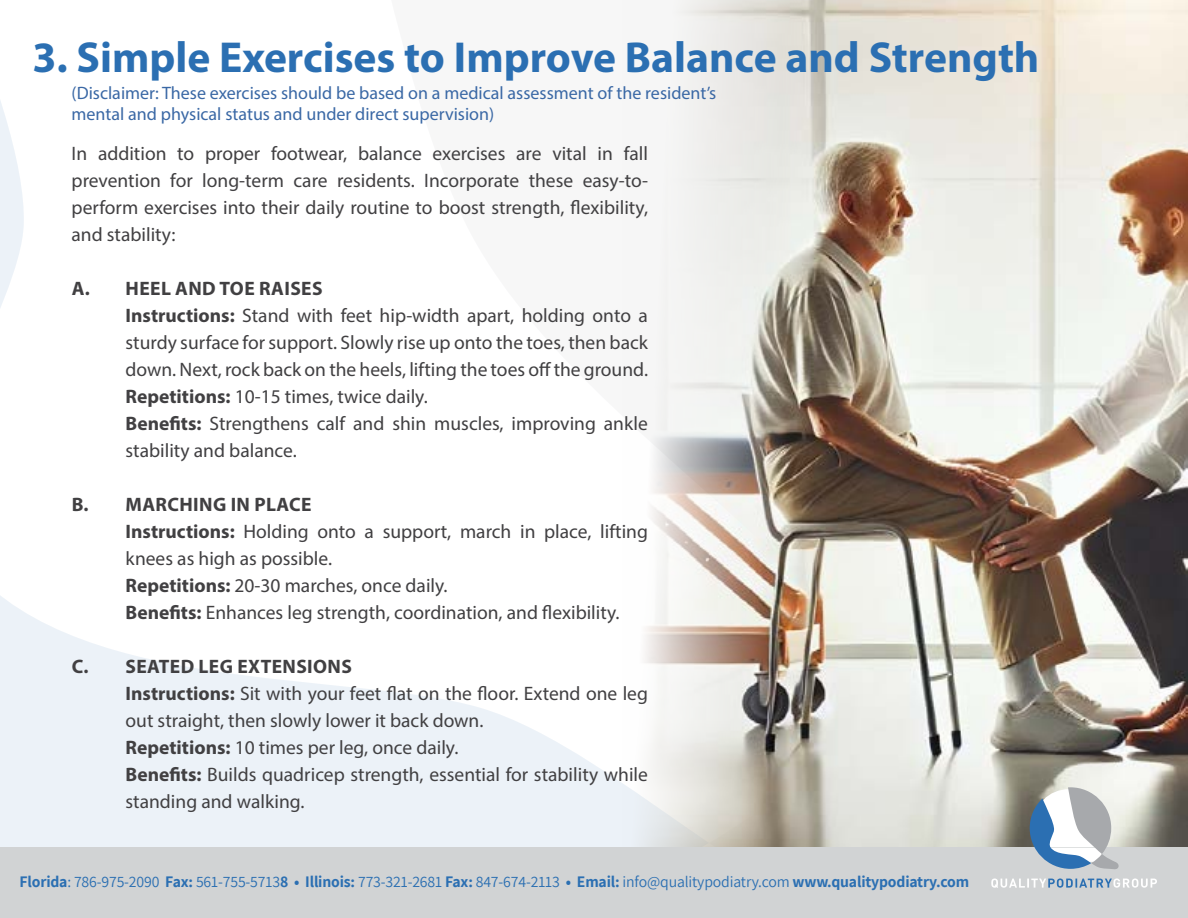
<style>
.page{position:relative;width:1188px;height:918px;background:#fff}
.page>*{position:absolute;margin:0;border:0;box-sizing:border-box;transform-origin:0 0}
.t1{font:700 43.5px "Myriad Pro";color:#2b6fb2}
.t2{font:19.5px/27px "Myriad Pro";color:#414042}
.t3{font:18px/21px "Myriad Pro";color:#3a68a5}
.t4{font:15.75px "Assistant";letter-spacing:-.01em;color:#2b6fb2}
.s1{font-weight:700}
</style>
<div class="page">
<svg style="left:0;top:101px;width:622px;height:747px"></svg>
<img style="left:622px;top:0;width:566px;height:848px">
<div style="left:0;top:848px;width:1188px;height:70px;background:#d1d3d4"></div>
<svg style="left:1030px;top:787px;width:89px;height:82px"></svg>
<svg style="left:991px;top:878px;width:166px;height:10px"></svg>
<h1 class="t1" style="left:32px;top:29px;width:1009px">3. Simple Exercises to Improve Balance and Strength</h1>
<p class="t3" style="left:72px;top:82px;width:646px">(Disclaimer: These exercises should be based on a medical assessment of the resident’s mental and physical status and under direct supervision)</p>
<p class="t2" style="left:72px;top:140px;width:578px;text-align:justify">In addition to proper footwear, balance exercises are vital in fall prevention for long-term care residents. Incorporate these easy-to&shy;perform exercises into their daily routine to boost strength, flexibility, and stability:</p>
<p class="t2" style="left:126px;top:275px;width:524px;text-indent:-54px"><span class="s1">A. HEEL AND TOE RAISES<br>Instructions:</span> Stand with feet hip-width apart, holding onto a sturdy surface for support. Slowly rise up onto the toes, then back down. Next, rock back on the heels, lifting the toes off the ground.<br><span class="s1">Repetitions:</span> 10-15 times, twice daily.<br><span class="s1">Benefits:</span> Strengthens calf and shin muscles, improving ankle stability and balance.</p>
<p class="t2" style="left:126px;top:491px;width:524px;text-indent:-54px"><span class="s1">B. MARCHING IN PLACE<br>Instructions:</span> Holding onto a support, march in place, lifting knees as high as possible.<br><span class="s1">Repetitions:</span> 20-30 marches, once daily.<br><span class="s1">Benefits:</span> Enhances leg strength, coordination, and flexibility.</p>
<p class="t2" style="left:126px;top:653px;width:524px;text-indent:-54px"><span class="s1">C. SEATED LEG EXTENSIONS<br>Instructions:</span> Sit with your feet flat on the floor. Extend one leg out straight, then slowly lower it back down.<br><span class="s1">Repetitions:</span> 10 times per leg, once daily.<br><span class="s1">Benefits:</span> Builds quadricep strength, essential for stability while standing and walking.</p>
<p class="t4" style="left:20px;top:871px;width:951px"><span class="s1">Florida</span>: 786-975-2090 <span class="s1">Fax:</span> 561-755-5713<span class="s1">8 • Illinois:</span> 773-321-2681 <span class="s1">Fax:</span> 847-674-2113 <span class="s1">• Email:</span> info@qualitypodiatry.com <span class="s1">www.qualitypodiatry.com</span></p>
</div>
